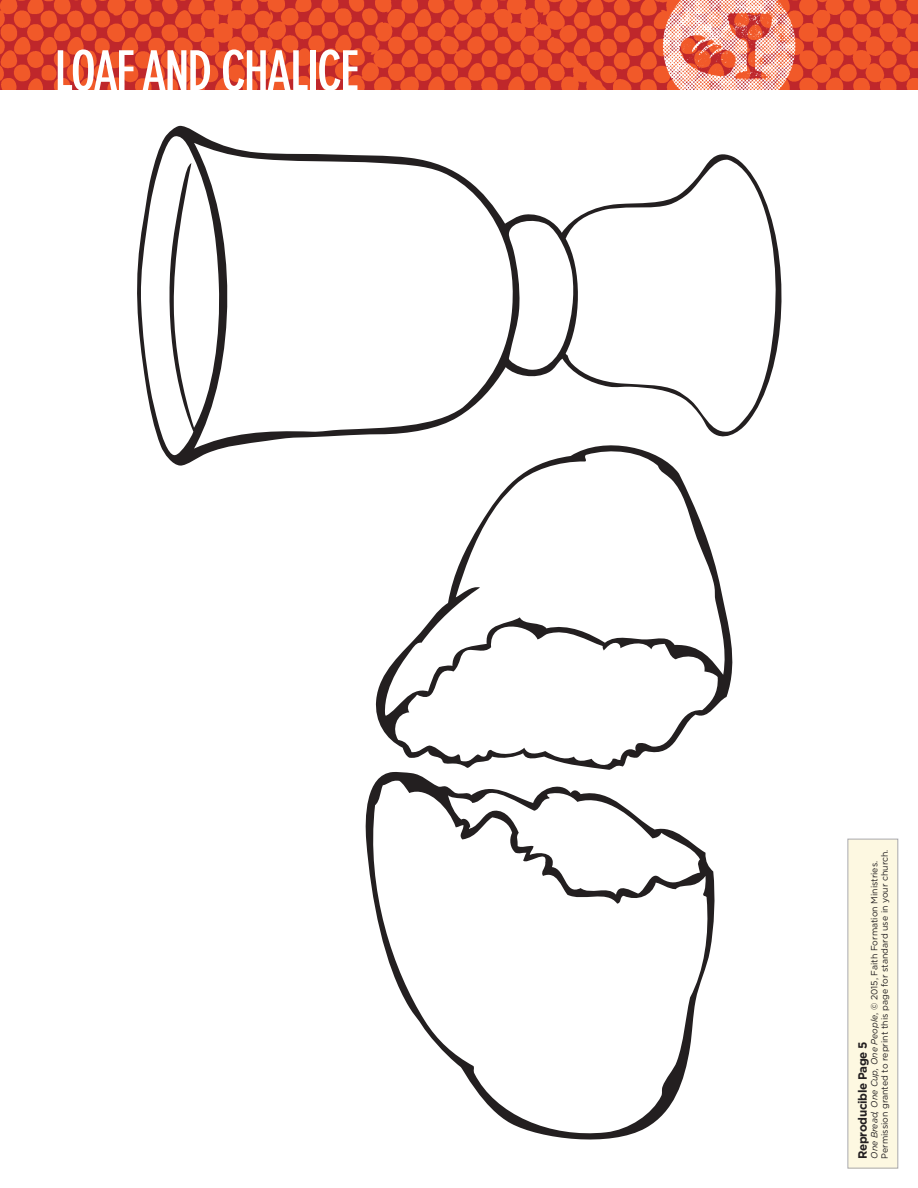
<style>
.page{position:relative;width:918px;height:1188px;background:#fff}
.page>*{position:absolute;margin:0;border:0;box-sizing:border-box;transform-origin:0 0}
.t1{font:700 condensed 54px "DIN Neuzeit Grotesk Std";letter-spacing:-.04em;color:#fff}
.t2{font:700 12px "Gotham";letter-spacing:-.03em;color:#231f20}
.t3{font:9px/10.5px "Gotham";color:#231f20}
.s1{font-style:italic}
</style>
<div class="page">
<img style="left:0;top:0;width:918px;height:90px">
<div style="left:848px;top:839px;width:50px;height:329px;background:#fdf8e1"></div>
<div style="left:848px;top:839px;width:50px;height:329px;border:1px solid #a9a9ae"></div>
<img style="left:661px;top:0;width:138px;height:90px">
<svg style="left:137px;top:125px;width:645px;height:341px"></svg>
<svg style="left:365px;top:772px;width:350px;height:368px"></svg>
<svg style="left:374px;top:435px;width:365px;height:335px"></svg>
<h1 class="t1" style="left:54px;top:40px;width:306px">LOAF AND CHALICE</h1>
<p class="t3" style="left:869px;top:1159px;width:311px;rotate:-90deg"><span class="s1">One Bread, One Cup, One People</span>, © 2015, Faith Formation Ministries.<br>Permission granted to reprint this page for standard use in your church.</p>
<h2 class="t2" style="left:855px;top:1159px;width:119px;rotate:-90deg">Reproducible Page 5</h2>
</div>
